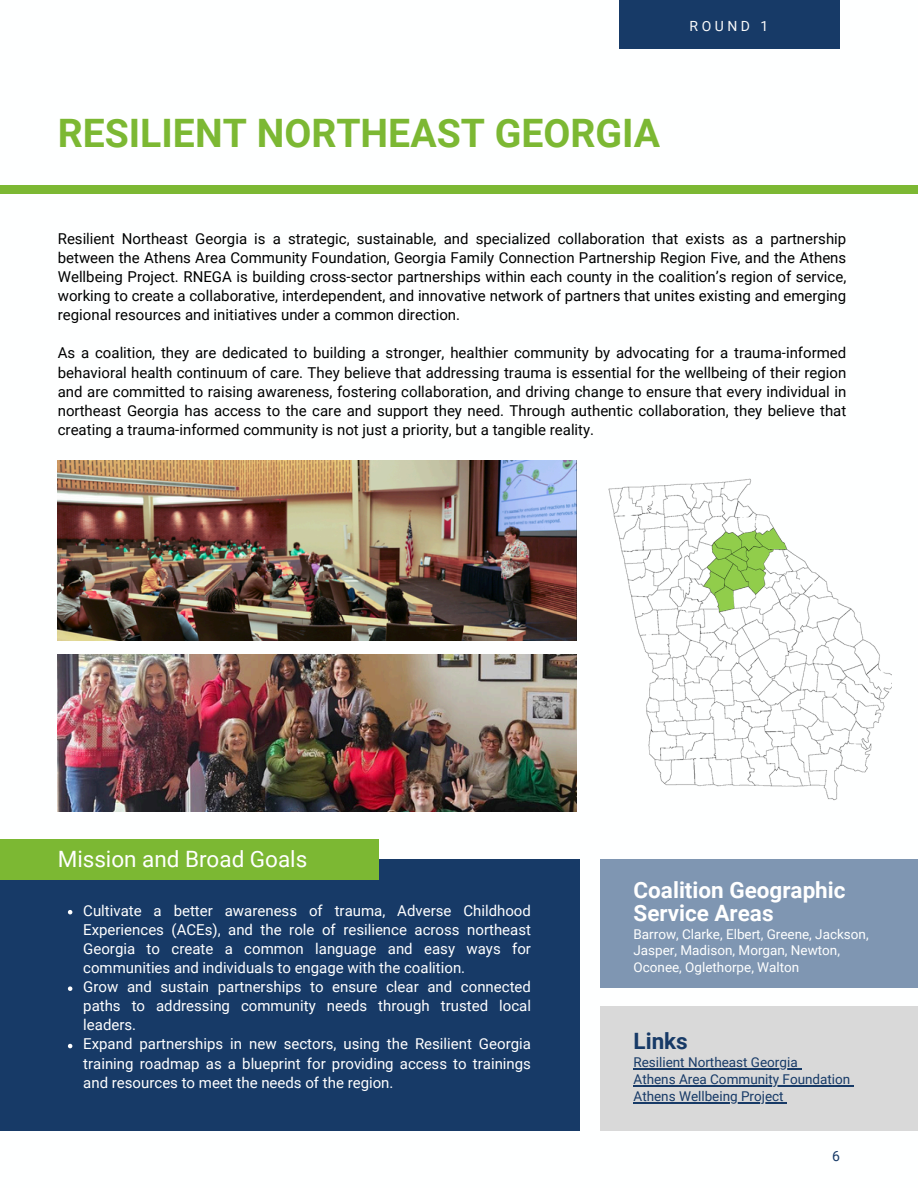
<style>
.page{position:relative;width:918px;height:1188px;background:#fff}
.page>*{position:absolute;margin:0;border:0;box-sizing:border-box;transform-origin:0 0}
.t1{font:700 39.15px "Roboto";color:#7cb833}
.t2{font:700 22.5px/22.5px "Roboto";color:#fff}
.t3{font:22.5px "Roboto";color:#fff}
.t4{font:700 22.5px "Roboto";color:#173a67}
.t5{font:15px/19.2px "Roboto";color:#000;text-align:justify}
.t6{font:15px/19.2px "Roboto";color:#fff;text-align:justify}
.t7{font:13.95px "Roboto";letter-spacing:.25em;color:#fafafa}
.t8{font:13.95px "Roboto";color:#173a67}
.t9{font:13.5px/16.8px "Roboto";color:#feffff}
.t10{font:13.5px "Roboto";color:#173a67}
</style>
<div class="page">
<div style="left:0;top:185px;width:918px;height:8px;background:#7cb833"></div>
<img style="left:576px;top:461px;width:315px;height:347px">
<div style="left:0;top:859px;width:579px;height:272px;background:#173a67"></div>
<div style="left:0;top:839px;width:379px;height:41px;background:#7cb833"></div>
<div style="left:601px;top:859px;width:317px;height:129px;background:#7f96b2"></div>
<div style="left:619px;top:0;width:221px;height:49px;background:#173a67"></div>
<div style="left:601px;top:1006px;width:317px;height:125px;background:#d9d9d9"></div>
<img style="left:58px;top:461px;width:518px;height:180px">
<img style="left:58px;top:654px;width:518px;height:158px">
<svg style="left:68px;top:910px;width:4px;height:4px"></svg>
<svg style="left:68px;top:986px;width:4px;height:5px"></svg>
<svg style="left:68px;top:1044px;width:4px;height:4px"></svg>
<hr style="left:634px;top:1068px;width:164px;height:2px;background:#173a67">
<hr style="left:634px;top:1085px;width:217px;height:1px;background:#173a67">
<hr style="left:634px;top:1102px;width:150px;height:1px;background:#173a67">
<p class="t7" style="left:690px;top:18px;width:80px">ROUND 1</p>
<p class="t1" style="left:58px;top:110px;width:604px">RESILIENT NORTHEAST GEORGIA</p>
<p class="t5" style="left:58px;top:229px;width:790px">Resilient Northeast Georgia is a strategic, sustainable, and specialized collaboration that exists as a partnership between the Athens Area Community Foundation, Georgia Family Connection Partnership Region Five, and the Athens Wellbeing Project. RNEGA is building cross-sector partnerships within each county in the coalition’s region of service, working to create a collaborative, interdependent, and innovative network of partners that unites existing and emerging regional resources and initiatives under a common direction.</p>
<p class="t5" style="left:58px;top:344px;width:790px">As a coalition, they are dedicated to building a stronger, healthier community by advocating for a trauma-informed behavioral health continuum of care. They believe that addressing trauma is essential for the wellbeing of their region and are committed to raising awareness, fostering collaboration, and driving change to ensure that every individual in northeast Georgia has access to the care and support they need. Through authentic collaboration, they believe that creating a trauma-informed community is not just a priority, but a tangible reality.</p>
<p class="t3" style="left:58px;top:847px;width:251px">Mission and Broad Goals</p>
<h4 class="t6" style="left:83px;top:901px;width:449px">Cultivate a better awareness of trauma, Adverse Childhood Experiences (ACEs), and the role of resilience across northeast Georgia to create a common language and easy ways for communities and individuals to engage with the coalition.</h4>
<h1 class="t6" style="left:83px;top:977px;width:449px">Grow and sustain partnerships to ensure clear and connected paths to addressing community needs through trusted local leaders.</h1>
<p class="t6" style="left:83px;top:1035px;width:449px">Expand partnerships in new sectors, using the Resilient Georgia training roadmap as a blueprint for providing access to trainings and resources to meet the needs of the region.</p>
<p class="t2" style="left:634px;top:879px;width:214px">Coalition Geographic<br>Service Areas</p>
<h3 class="t9" style="left:634px;top:926px;width:237px">Barrow, Clarke, Elbert, Greene, Jackson,<br>Jasper, Madison, Morgan, Newton,<br>Oconee, Oglethorpe, Walton</h3>
<p class="t4" style="left:634px;top:1028px;width:56px">Links</p>
<p class="t10" style="left:634px;top:1055px;width:166px">Resilient Northeast Georgia</p>
<h2 class="t10" style="left:634px;top:1072px;width:218px">Athens Area Community Foundation</h2>
<p class="t10" style="left:634px;top:1089px;width:152px">Athens Wellbeing Project</p>
<h2 class="t8" style="left:832px;top:1148px;width:9px">6</h2>
</div>
